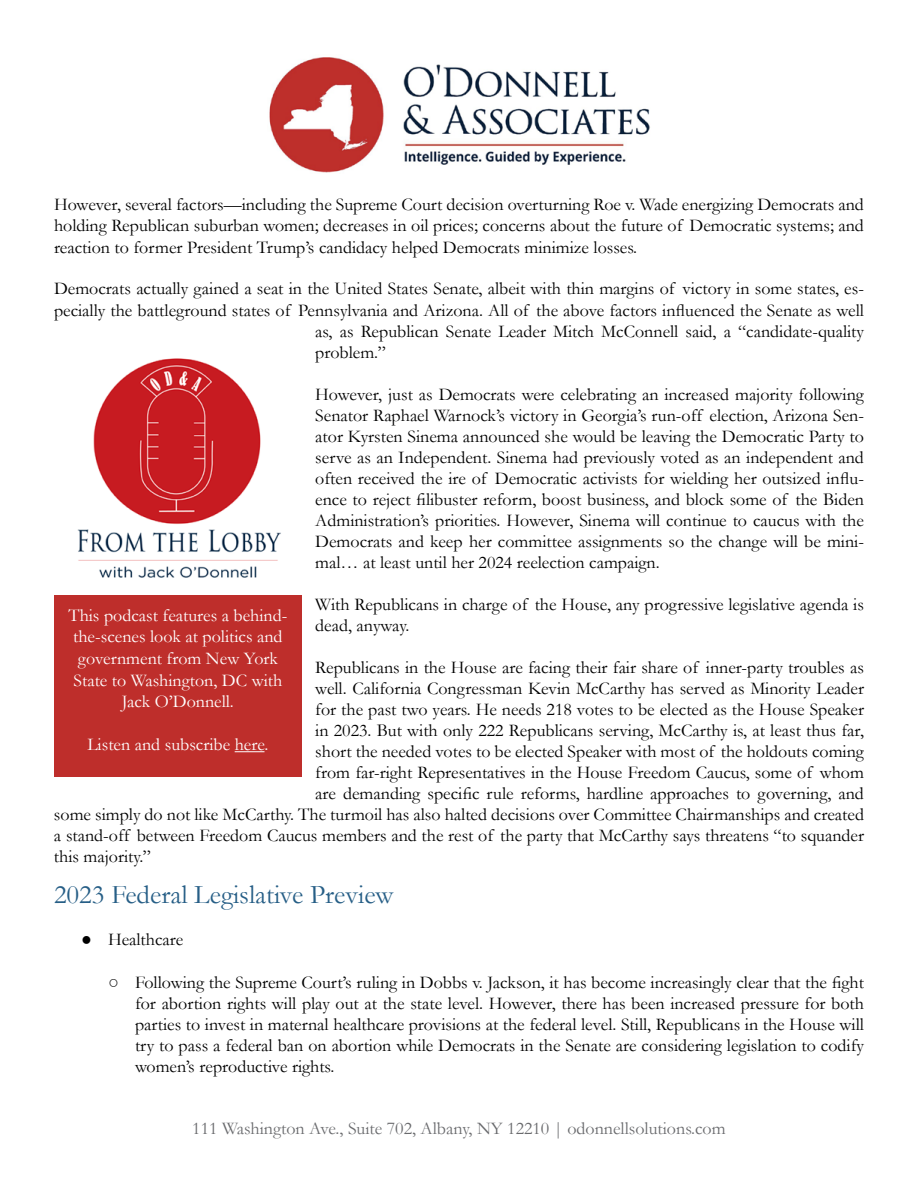
<style>
.page{position:relative;width:918px;height:1188px;background:#fff}
.page>*{position:absolute;margin:0;border:0;box-sizing:border-box;transform-origin:0 0}
.t1{font:27px "Garamond";color:#265e86}
.t2{font:18px/21px "Garamond";color:#000;text-align:justify}
.t3{font:18px/21.6px "Garamond";color:#fff;text-align:center}
.t4{font:18px "Garamond";color:#696a6d}
.s1{font-family:"Verdana"}
</style>
<div class="page">
<img style="left:269px;top:57px;width:381px;height:116px">
<img style="left:54px;top:358px;width:248px;height:238px">
<div style="left:54px;top:596px;width:248px;height:181px;background:#be2e2b"></div>
<hr style="left:235px;top:751px;width:30px;height:1px;background:#fff">
<p class="t2" style="left:54px;top:194px;width:811px">However, several factors—including the Supreme Court decision overturning Roe v. Wade energizing Democrats and holding Republican suburban women; decreases in oil prices; concerns about the future of Democratic systems; and reaction to former President Trump’s candidacy helped Democrats minimize losses.</p>
<p class="t2" style="left:54px;top:278px;width:812px">Democrats actually gained a seat in the United States Senate, albeit with thin margins of victory in some states, es-</p>
<p class="t2" style="left:54px;top:299px;width:811px">pecially the battleground states of Pennsylvania and Arizona. All of the above factors influenced the Senate as well</p>
<p class="t2" style="left:315px;top:320px;width:550px">as, as Republican Senate Leader Mitch McConnell said, a “candidate-quality</p>
<p class="t2" style="left:315px;top:341px;width:72px">problem.”</p>
<p class="t2" style="left:315px;top:383px;width:550px">However, just as Democrats were celebrating an increased majority following Senator Raphael Warnock’s victory in Georgia’s run-off election, Arizona Sen&shy;ator Kyrsten Sinema announced she would be leaving the Democratic Party to serve as an Independent. Sinema had previously voted as an independent and often received the ire of Democratic activists for wielding her outsized influ&shy;ence to reject filibuster reform, boost business, and block some of the Biden Administration’s priorities. However, Sinema will continue to caucus with the Democrats and keep her committee assignments so the change will be mini&shy;mal… at least until her 2024 reelection campaign.</p>
<p class="t2" style="left:315px;top:593px;width:550px">With Republicans in charge of the House, any progressive legislative agenda is dead, anyway.</p>
<p class="t2" style="left:315px;top:656px;width:550px">Republicans in the House are facing their fair share of inner-party troubles as</p>
<p class="t2" style="left:315px;top:677px;width:550px">well. California Congressman Kevin McCarthy has served as Minority Leader</p>
<p class="t2" style="left:315px;top:698px;width:550px">for the past two years. He needs 218 votes to be elected as the House Speaker</p>
<p class="t2" style="left:315px;top:719px;width:550px">in 2023. But with only 222 Republicans serving, McCarthy is, at least thus far,</p>
<p class="t2" style="left:315px;top:740px;width:550px">short the needed votes to be elected Speaker with most of the holdouts coming</p>
<p class="t2" style="left:315px;top:761px;width:550px">from far-right Representatives in the House Freedom Caucus, some of whom</p>
<p class="t2" style="left:315px;top:782px;width:550px">are demanding specific rule reforms, hardline approaches to governing, and</p>
<p class="t2" style="left:54px;top:803px;width:812px">some simply do not like McCarthy. The turmoil has also halted decisions over Committee Chairmanships and created</p>
<p class="t2" style="left:54px;top:824px;width:812px">a stand-off between Freedom Caucus members and the rest of the party that McCarthy says threatens “to squander</p>
<p class="t2" style="left:54px;top:845px;width:98px">this majority.”</p>
<h1 class="t1" style="left:54px;top:877px;width:341px">2023 Federal Legislative Preview</h1>
<p class="t2" style="left:81px;top:929px;width:104px"><span class="s1">●</span> Healthcare</p>
<p class="t2" style="left:135px;top:971px;width:731px;text-indent:-27px">○ Following the Supreme Court’s ruling in Dobbs v. Jackson, it has become increasingly clear that the fight for abortion rights will play out at the state level. However, there has been increased pressure for both parties to invest in maternal healthcare provisions at the federal level. Still, Republicans in the House will try to pass a federal ban on abortion while Democrats in the Senate are considering legislation to codify women’s reproductive rights.</p>
<p class="t3" style="left:68px;top:604px;width:221px">This podcast features a behind&shy;the-scenes look at politics and government from New York<br>State to Washington, DC with<br>Jack O’Donnell.</p>
<p class="t3" style="left:87px;top:733px;width:183px">Listen and subscribe here.</p>
<p class="t4" style="left:192px;top:1116px;width:535px">111 Washington Ave., Suite 702, Albany, NY 12210 | odonnellsolutions.com</p>
</div>
